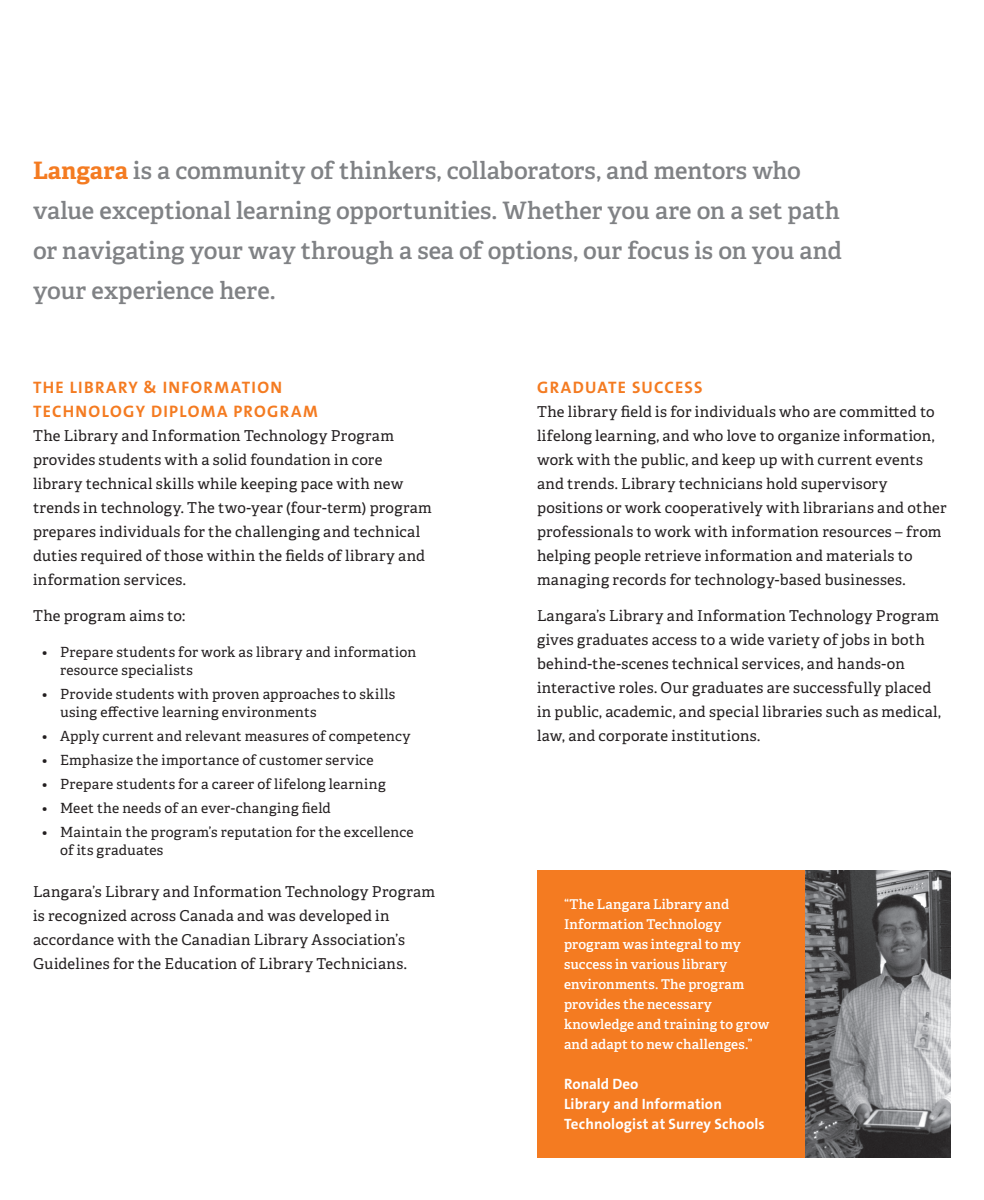
<style>
.page{position:relative;width:984px;height:1200px;background:#fff}
.page>*{position:absolute;margin:0;border:0;box-sizing:border-box;transform-origin:0 0}
.Paragraph_White{font:600 24px/40px "Adelle";letter-spacing:-.005em;color:#808285}
.Header_Orange{font:700 16.8px/24px "The Sans Os F";letter-spacing:.075em;color:#f47b21}
.t1{font:15px/24px "Adelle";letter-spacing:.02em;color:#231f20}
.TIP_White{font:700 15px/20px "The Sans Os F";letter-spacing:.01em;color:#fff}
.t2{font:14px/18px "Adelle";letter-spacing:.02em;color:#231f20}
.TIP_White-2{font:600 13.6px/20px "Adelle";letter-spacing:.01em;color:#fff}
.s1{font-weight:700;color:#f47b21}
</style>
<div class="page">
<div style="left:537px;top:870px;width:269px;height:288px;background:#f47b21"></div>
<img style="left:806px;top:870px;width:145px;height:288px">
<p class="Paragraph_White" style="left:33px;top:151px;width:811px"><span class="s1">Langara</span> is a community of thinkers, collaborators, and mentors who value exceptional learning opportunities. Whether you are on a set path or navigating your way through a sea of options, our focus is on you and your experience here.</p>
<p class="Header_Orange" style="left:33px;top:375px;width:286px">THE LIBRARY &amp; INFORMATION<br>TECHNOLOGY DIPLOMA PROGRAM</p>
<p class="t1" style="left:33px;top:424px;width:400px">The Library and Information Technology Program provides students with a solid foundation in core library technical skills while keeping pace with new trends in technology. The two-year (four-term) program prepares individuals for the challenging and technical duties required of those within the fields of library and information services.</p>
<p class="t1" style="left:33px;top:604px;width:154px">The program aims to:</p>
<p class="t2" style="left:60px;top:643px;width:358px;text-indent:-18px">• Prepare students for work as library and information resource specialists</p>
<p class="t2" style="left:60px;top:685px;width:337px;text-indent:-18px">• Provide students with proven approaches to skills using effective learning environments</p>
<p class="t2" style="left:42px;top:727px;width:370px">• Apply current and relevant measures of competency</p>
<p class="t2" style="left:42px;top:751px;width:333px">• Emphasize the importance of customer service</p>
<p class="t2" style="left:42px;top:775px;width:345px">• Prepare students for a career of lifelong learning</p>
<p class="t2" style="left:42px;top:799px;width:290px">• Meet the needs of an ever-changing field</p>
<p class="t2" style="left:60px;top:823px;width:355px;text-indent:-18px">• Maintain the program’s reputation for the excellence of its graduates</p>
<p class="t1" style="left:33px;top:880px;width:404px">Langara’s Library and Information Technology Program is recognized across Canada and was developed in accordance with the Canadian Library Association’s Guidelines for the Education of Library Technicians.</p>
<p class="Header_Orange" style="left:537px;top:375px;width:167px">GRADUATE SUCCESS</p>
<p class="t1" style="left:537px;top:400px;width:411px">The library field is for individuals who are committed to lifelong learning, and who love to organize information, work with the public, and keep up with current events and trends. Library technicians hold supervisory positions or work cooperatively with librarians and other professionals to work with information resources – from helping people retrieve information and materials to managing records for technology-based businesses.</p>
<p class="t1" style="left:537px;top:604px;width:406px">Langara’s Library and Information Technology Program gives graduates access to a wide variety of jobs in both behind-the-scenes technical services, and hands-on interactive roles. Our graduates are successfully placed in public, academic, and special libraries such as medical, law, and corporate institutions.</p>
<p class="TIP_White-2" style="left:564px;top:894px;width:207px">“The Langara Library and<br>Information Technology program was integral to my success in various library environments. The program provides the necessary knowledge and training to grow and adapt to new challenges.”</p>
<p class="TIP_White" style="left:564px;top:1074px;width:202px">Ronald Deo<br>Library and Information<br>Technologist at Surrey Schools</p>
</div>
